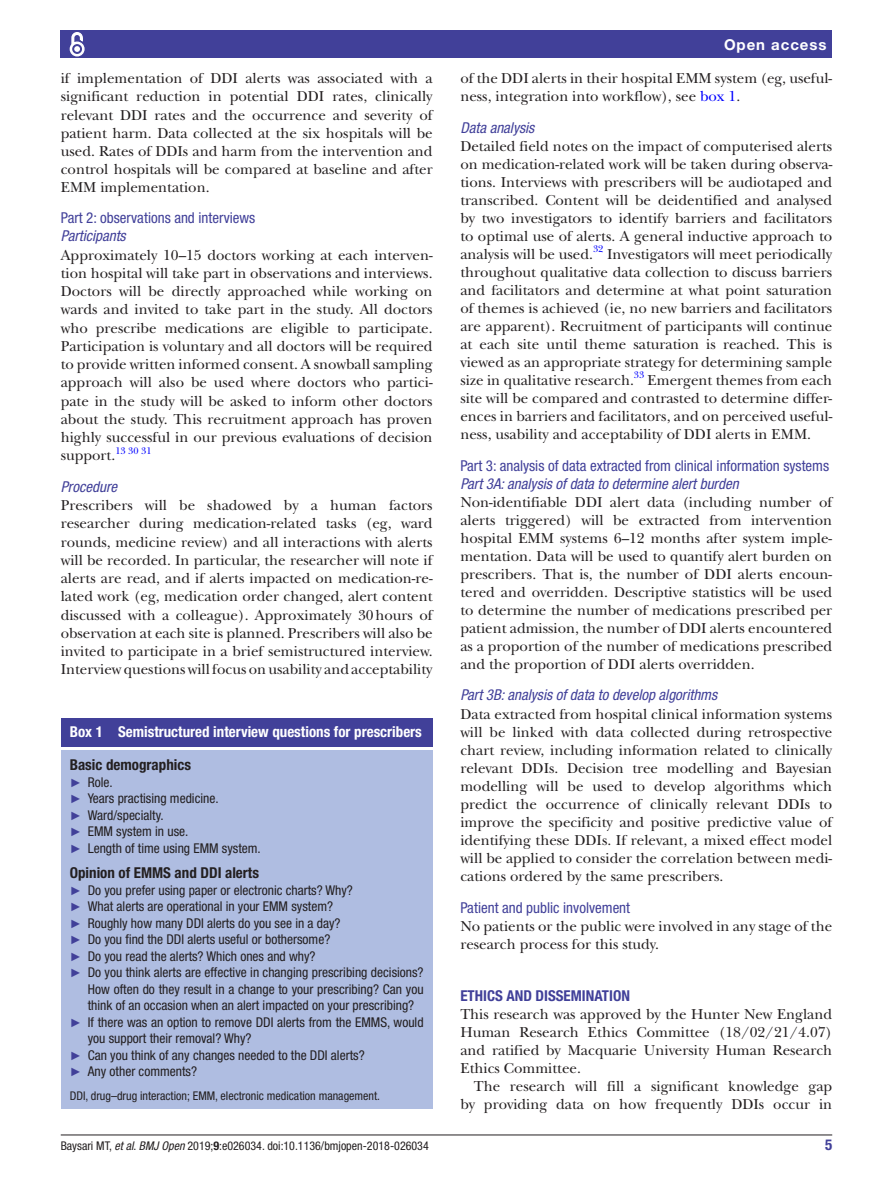
<style>
.page{position:relative;width:893px;height:1191px;background:#fff}
.page>*{position:absolute;margin:0;border:0;box-sizing:border-box;transform-origin:0 0}
.t1{font:15px/18px "New Baskerville";color:#231f20;text-align:justify}
.t2{font:condensed 15px "Helvetica Neue LT Std";color:#414099}
.t3{font:italic condensed 15px "Helvetica Neue LT Std";color:#414099}
.t4{font:700 condensed 15px "Helvetica Neue LT Std";color:#fff}
.t5{font:700 condensed 15px "Helvetica Neue LT Std";color:#231f20}
.t6{font:700 condensed 15px "Helvetica Neue LT Std";color:#414099}
.t7{font:700 15px "Helvetica Neue LT Std";letter-spacing:.065em;color:#fff}
.t8{font:condensed 13.5px/16.5px "Helvetica Neue LT Std";color:#231f20}
.t9{font:condensed 12px "Helvetica Neue LT Std";color:#231f20}
.t10{font:9.9px "New Baskerville";color:#00f}
.s1{font-family:"Arial";font-stretch:normal;font-size:12px;color:#414099}
.s2{color:#00f}
.s3{font-style:italic}
.s4{font-weight:700}
</style>
<div class="page">
<hr style="left:61px;top:1134px;width:771px;height:1px;background:#231f20">
<div style="left:61px;top:31px;width:771px;height:27px;background:#414099"></div>
<svg style="left:69px;top:32px;width:16px;height:25px"></svg>
<div style="left:61px;top:717px;width:372px;height:29px;background:#414099"></div>
<div style="left:61px;top:750px;width:372px;height:359px;background:#afbde1"></div>
<p class="t1" style="left:61px;top:69px;width:373px">if implementation of DDI alerts was associated with a significant reduction in potential DDI rates, clinically relevant DDI rates and the occurrence and severity of patient harm. Data collected at the six hospitals will be used. Rates of DDIs and harm from the intervention and control hospitals will be compared at baseline and after EMM implementation.</p>
<p class="t2" style="left:61px;top:209px;width:196px">Part 2: observations and interviews</p>
<p class="t3" style="left:61px;top:227px;width:66px">Participants</p>
<p class="t1" style="left:61px;top:246px;width:373px">Approximately 10–15 doctors working at each interven&shy;tion hospital will take part in observations and interviews.<br>Doctors will be directly approached while working on wards and invited to take part in the study. All doctors who prescribe medications are eligible to participate.<br>Participation is voluntary and all doctors will be required to provide written informed consent. A snowball sampling approach will also be used where doctors who partici&shy;pate in the study will be asked to inform other doctors about the study. This recruitment approach has proven highly successful in our previous evaluations of decision support.<sup>13</sup> <sup>30</sup> <sup>31</sup></p>
<p class="t3" style="left:61px;top:478px;width:58px">Procedure</p>
<p class="t1" style="left:61px;top:496px;width:373px">Prescribers will be shadowed by a human factors researcher during medication-related tasks (eg, ward rounds, medicine review) and all interactions with alerts will be recorded. In particular, the researcher will note if alerts are read, and if alerts impacted on medication-re&shy;lated work (eg, medication order changed, alert content discussed with a colleague). Approximately 30hours of observation at each site is planned. Prescribers will also be invited to participate in a brief semistructured interview.<br>Interview questions will focus on usability and acceptability</p>
<p class="t4" style="left:70px;top:723px;width:354px">Box 1 Semistructured interview questions for prescribers</p>
<p class="t5" style="left:70px;top:756px;width:123px">Basic demographics</p>
<p class="t8" style="left:70px;top:773px;width:193px"><span class="s1">►</span> Role.<br><span class="s1">►</span> Years practising medicine.<br><span class="s1">►</span> Ward/specialty.<br><span class="s1">►</span> EMM system in use.<br><span class="s1">►</span> Length of time using EMM system.</p>
<p class="t5" style="left:70px;top:864px;width:191px">Opinion of EMMS and DDI alerts</p>
<p class="t8" style="left:70px;top:881px;width:285px"><span class="s1">►</span> Do you prefer using paper or electronic charts? Why?</p>
<p class="t8" style="left:70px;top:898px;width:265px"><span class="s1">►</span> What alerts are operational in your EMM system?</p>
<p class="t8" style="left:70px;top:914px;width:272px"><span class="s1">►</span> Roughly how many DDI alerts do you see in a day?</p>
<p class="t8" style="left:70px;top:931px;width:262px"><span class="s1">►</span> Do you find the DDI alerts useful or bothersome?</p>
<p class="t8" style="left:70px;top:947px;width:247px"><span class="s1">►</span> Do you read the alerts? Which ones and why?</p>
<p class="t8" style="left:70px;top:964px;width:355px"><span class="s1">►</span> Do you think alerts are effective in changing prescribing decisions?</p>
<p class="t8" style="left:88px;top:980px;width:337px">How often do they result in a change to your prescribing? Can you</p>
<p class="t8" style="left:88px;top:997px;width:328px">think of an occasion when an alert impacted on your prescribing?</p>
<p class="t8" style="left:70px;top:1013px;width:355px"><span class="s1">►</span> If there was an option to remove DDI alerts from the EMMS, would</p>
<p class="t8" style="left:88px;top:1030px;width:165px">you support their removal? Why?</p>
<p class="t8" style="left:70px;top:1046px;width:296px"><span class="s1">►</span> Can you think of any changes needed to the DDI alerts?</p>
<p class="t8" style="left:70px;top:1063px;width:129px"><span class="s1">►</span> Any other comments?</p>
<p class="t9" style="left:70px;top:1089px;width:312px">DDI, drug–drug interaction; EMM, electronic medication management.</p>
<p class="t7" style="left:724px;top:35px;width:104px">Open access</p>
<p class="t1" style="left:460px;top:69px;width:373px">of the DDI alerts in their hospital EMM system (eg, useful&shy;ness, integration into workflow), see <span class="s2">box 1</span>.</p>
<p class="t3" style="left:460px;top:119px;width:75px">Data analysis</p>
<p class="t1" style="left:460px;top:137px;width:373px">Detailed field notes on the impact of computerised alerts on medication-related work will be taken during observa&shy;tions. Interviews with prescribers will be audiotaped and transcribed. Content will be deidentified and analysed by two investigators to identify barriers and facilitators to optimal use of alerts. A general inductive approach to analysis will be used.</p>
<p class="t10" style="left:593px;top:243px;width:12px">32</p>
<p class="t1" style="left:460px;top:245px;width:373px;text-indent:147px">Investigators will meet periodically throughout qualitative data collection to discuss barriers and facilitators and determine at what point saturation of themes is achieved (ie, no new barriers and facilitators are apparent). Recruitment of participants will continue at each site until theme saturation is reached. This is viewed as an appropriate strategy for determining sample size in qualitative research.</p>
<p class="t10" style="left:634px;top:369px;width:12px">33</p>
<p class="t1" style="left:460px;top:371px;width:373px;text-indent:187px">Emergent themes from each site will be compared and contrasted to determine differ&shy;ences in barriers and facilitators, and on perceived useful&shy;ness, usability and acceptability of DDI alerts in EMM.</p>
<p class="t2" style="left:460px;top:457px;width:370px">Part 3: analysis of data extracted from clinical information systems</p>
<p class="t3" style="left:460px;top:475px;width:280px">Part 3A: analysis of data to determine alert burden</p>
<p class="t1" style="left:460px;top:493px;width:373px">Non-identifiable DDI alert data (including number of alerts triggered) will be extracted from intervention hospital EMM systems 6–12 months after system imple&shy;mentation. Data will be used to quantify alert burden on prescribers. That is, the number of DDI alerts encoun&shy;tered and overridden. Descriptive statistics will be used to determine the number of medications prescribed per patient admission, the number of DDI alerts encountered as a proportion of the number of medications prescribed and the proportion of DDI alerts overridden.</p>
<p class="t3" style="left:460px;top:686px;width:258px">Part 3B: analysis of data to develop algorithms</p>
<p class="t1" style="left:460px;top:704px;width:373px">Data extracted from hospital clinical information systems will be linked with data collected during retrospective chart review, including information related to clinically relevant DDIs. Decision tree modelling and Bayesian modelling will be used to develop algorithms which predict the occurrence of clinically relevant DDIs to improve the specificity and positive predictive value of identifying these DDIs. If relevant, a mixed effect model will be applied to consider the correlation between medi&shy;cations ordered by the same prescribers.</p>
<p class="t2" style="left:460px;top:899px;width:171px">Patient and public involvement</p>
<p class="t1" style="left:460px;top:917px;width:373px">No patients or the public were involved in any stage of the research process for this study.</p>
<p class="t6" style="left:460px;top:987px;width:92px">Ethics and dissemi</p>
<p class="t6" style="left:586px;top:987px;width:46px">nation</p>
<p class="t1" style="left:460px;top:1005px;width:373px">This research was approved by the Hunter New England Human Research Ethics Committee (18/02/21/4.07) and ratified by Macquarie University Human Research Ethics Committee.</p>
<p class="t1" style="left:460px;top:1077px;width:373px;text-align:right">The research will fill a significant knowledge gap by providing data on how frequently DDIs occur in</p>
<p class="t9" style="left:61px;top:1138px;width:370px">Baysari MT, <span class="s3">et al</span>. <span class="s3">BMJ Open</span> 2019;<span class="s4">9</span>:e026034. doi:10.1136/bmjopen-2018-026034</p>
<p class="t6" style="left:825px;top:1135px;width:9px">5</p>
</div>
